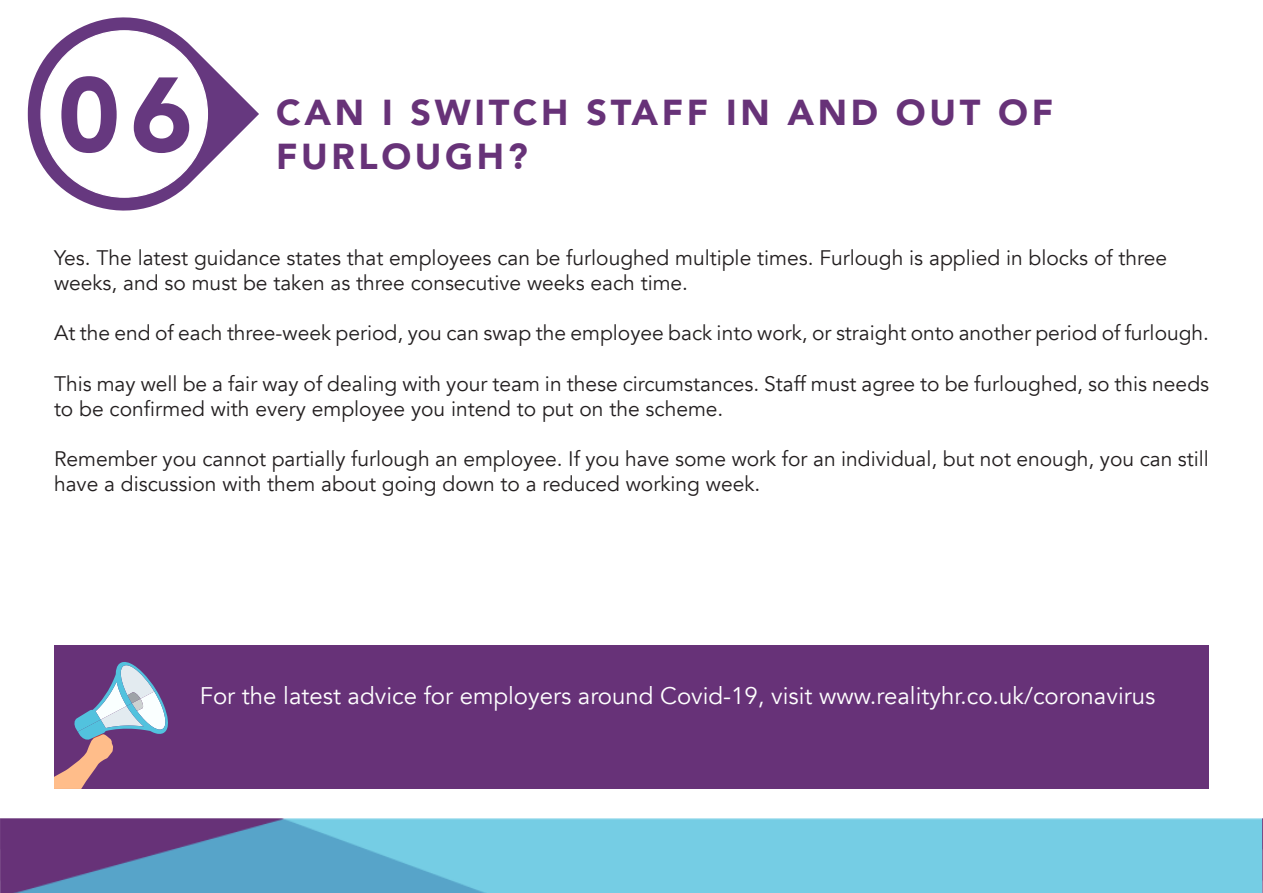
<style>
.page{position:relative;width:1263px;height:893px;background:#fff}
.page>*{position:absolute;margin:0;border:0;box-sizing:border-box;transform-origin:0 0}
.t1{font:900 105px "Avenir";color:#66387f}
.t2{font:900 36px "Avenir";letter-spacing:.1em;color:#673278}
.t3{font:24px "Avenir";color:#fff}
.t4{font:21px "Avenir";color:#231f20}
</style>
<div class="page">
<img style="left:0;top:819px;width:1263px;height:74px">
<svg style="left:28px;top:17px;width:231px;height:194px"></svg>
<div style="left:41px;top:31px;width:166px;height:166px;background:#fff;border-radius:50%"></div>
<div style="left:54px;top:645px;width:1155px;height:144px;background:#673278"></div>
<svg style="left:54px;top:662px;width:114px;height:127px"></svg>
<p class="t1" style="left:58px;top:25px;width:136px">06</p>
<p class="t2" style="left:276px;top:82px;width:778px">CAN I SWITCH STAFF IN AND OUT OF</p>
<p class="t2" style="left:276px;top:125px;width:253px">FURLOUGH?</p>
<p class="t4" style="left:54px;top:245px;width:1114px">Yes. The latest guidance states that employees can be furloughed multiple times. Furlough is applied in blocks of three</p>
<p class="t4" style="left:54px;top:270px;width:636px">weeks, and so must be taken as three consecutive weeks each time.</p>
<p class="t4" style="left:54px;top:320px;width:1156px">At the end of each three-week period, you can swap the employee back into work, or straight onto another period of furlough.</p>
<p class="t4" style="left:54px;top:371px;width:1156px">This may well be a fair way of dealing with your team in these circumstances. Staff must agree to be furloughed, so this needs</p>
<p class="t4" style="left:54px;top:396px;width:671px">to be confirmed with every employee you intend to put on the scheme.</p>
<p class="t4" style="left:54px;top:446px;width:1156px">Remember you cannot partially furlough an employee. If you have some work for an individual, but not enough, you can still</p>
<p class="t4" style="left:54px;top:472px;width:708px">have a discussion with them about going down to a reduced working week.</p>
<p class="t3" style="left:200px;top:681px;width:957px">For the latest advice for employers around Covid-19, visit www.realityhr.co.uk/coronavirus</p>
</div>
